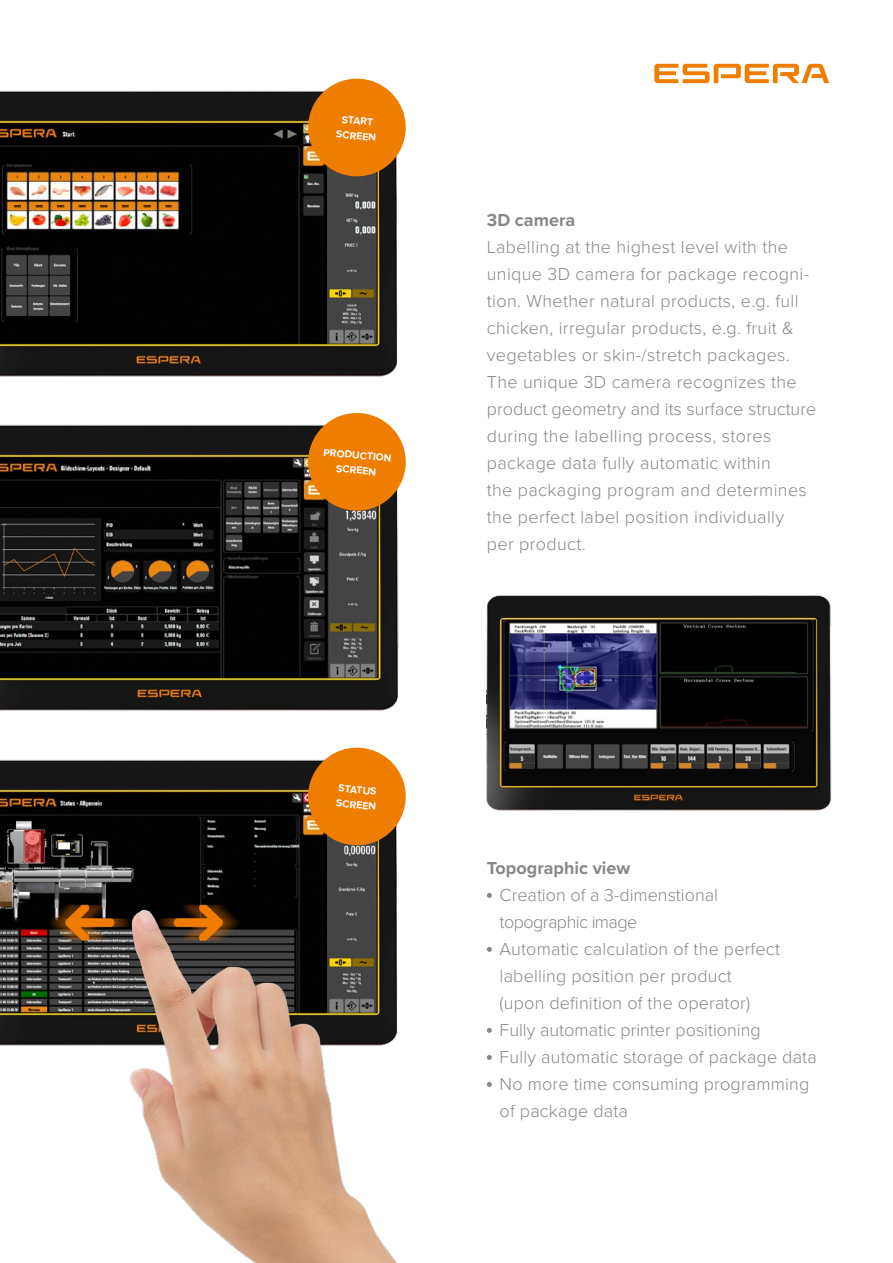
<style>
.page{position:relative;width:893px;height:1263px;background:#fff}
.page>*{position:absolute;margin:0;border:0;box-sizing:border-box;transform-origin:0 0}
.t1{font:300 18px/27px "Proxima Nova";letter-spacing:.02em;color:#878787}
.t2{font:700 18px "Proxima Nova";color:#878787}
.t3{font:700 10.5px/15px "Proxima Nova";color:#fff;text-align:center}
</style>
<div class="page">
<svg style="left:487px;top:893px;width:5px;height:5px"></svg>
<svg style="left:487px;top:947px;width:5px;height:5px"></svg>
<svg style="left:487px;top:1028px;width:5px;height:5px"></svg>
<svg style="left:487px;top:1055px;width:5px;height:5px"></svg>
<svg style="left:487px;top:1082px;width:5px;height:5px"></svg>
<img style="left:487px;top:595px;width:344px;height:216px">
<img style="left:0;top:90px;width:398px;height:287px">
<img style="left:0;top:424px;width:399px;height:287px">
<img style="left:0;top:759px;width:306px;height:64px">
<svg style="left:306px;top:78px;width:100px;height:100px;background:#dc8424"></svg>
<svg style="left:306px;top:413px;width:100px;height:100px;background:#da8222"></svg>
<svg style="left:306px;top:747px;width:100px;height:76px;background:#e98b24"></svg>
<img style="left:0;top:823px;width:398px;height:440px">
<svg style="left:654px;top:64px;width:175px;height:19px"></svg>
<p class="t3" style="left:338px;top:111px;width:42px;rotate:5deg">START<br>SCREEN</p>
<p class="t3" style="left:324px;top:444px;width:70px;rotate:5deg">PRODUCTION<br>SCREEN</p>
<p class="t3" style="left:338px;top:780px;width:42px;text-align:left;rotate:5deg">STATUS<br>SCREEN</p>
<p class="t2" style="left:487px;top:206px;width:90px">3D camera</p>
<p class="t1" style="left:487px;top:232px;width:331px">Labelling at the highest level with the unique 3D camera for package recogni&shy;tion. Whether natural products, e.g. full chicken, irregular products, e.g. fruit &amp; vegetables or skin-/stretch packages.<br>The unique 3D camera recognizes the product geometry and its surface structure during the labelling process, stores package data fully automatic within<br>the packaging program and determines the perfect label position individually<br>per product.</p>
<p class="t2" style="left:487px;top:854px;width:145px">Topographic view</p>
<p class="t1" style="left:500px;top:880px;width:319px">Creation of a 3-dimenstional<br>topographic image<br>Automatic calculation of the perfect labelling position per product<br>(upon definition of the operator)<br>Fully automatic printer positioning<br>Fully automatic storage of package data<br>No more time consuming programming of package data</p>
</div>
